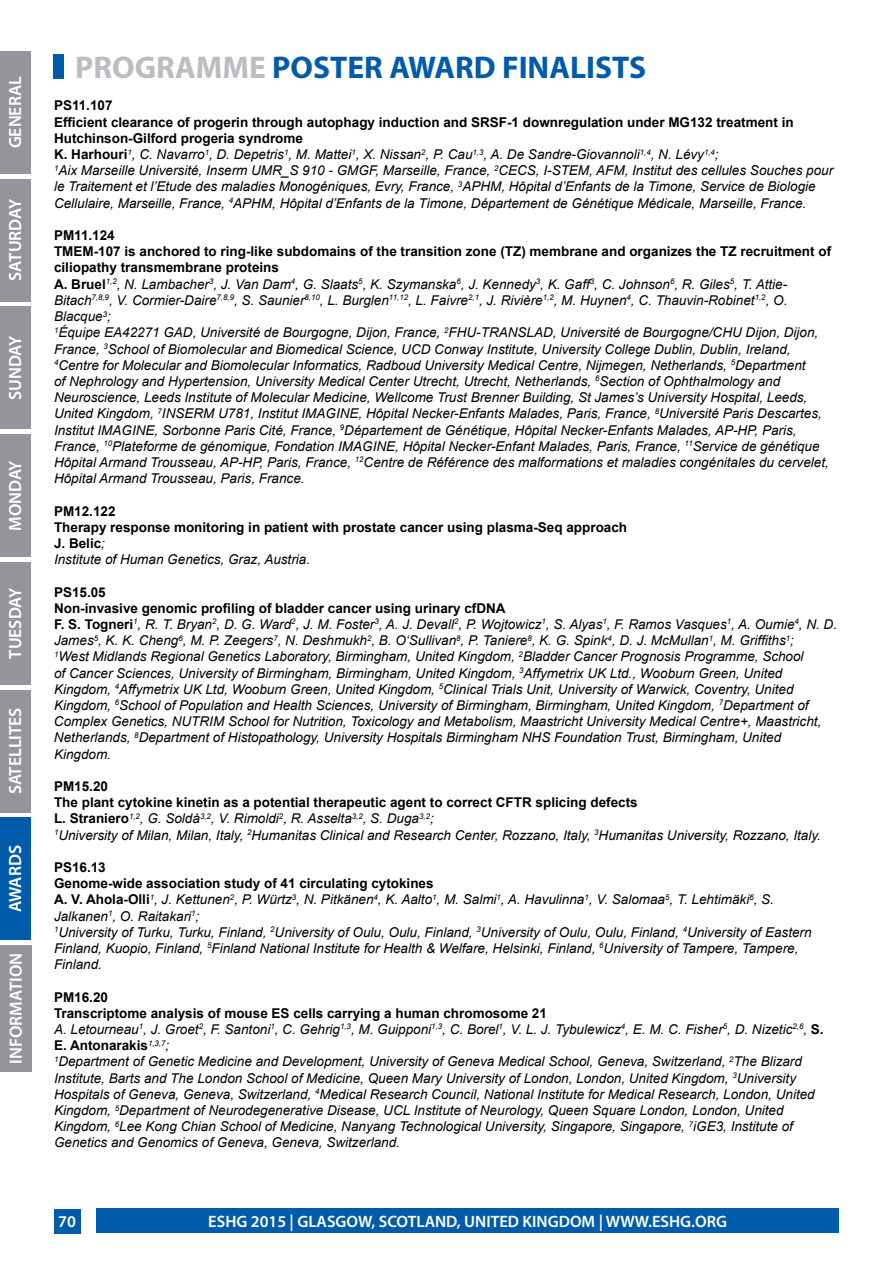
<style>
.page{position:relative;width:893px;height:1263px;background:#fff}
.page>*{position:absolute;margin:0;border:0;box-sizing:border-box;transform-origin:0 0}
.t1{font:700 31.5px "Myriad Pro";color:#005cab}
.t2{font:600 17.7px "Myriad Pro";color:#fff}
.t3{font:600 16.5px "Myriad Pro";color:#fff}
.t4{font:italic 13.5px/16.2px "Arial";color:#000}
.t5{font:700 13.5px/16.2px "Arial";color:#000}
.s1{color:#bcbdc0}
.s2{font-weight:700;font-style:normal}
.s3{font-weight:400;font-style:italic}
</style>
<div class="page">
<div style="left:97px;top:1209px;width:742px;height:24px;background:#005cab"></div>
<div style="left:54px;top:1209px;width:26px;height:24px;background:#005cab"></div>
<div style="left:54px;top:54px;width:10px;height:25px;background:#005cab"></div>
<div style="left:0;top:51px;width:31px;height:123px;background:#939598"></div>
<div style="left:0;top:179px;width:31px;height:122px;background:#939598"></div>
<div style="left:0;top:306px;width:31px;height:123px;background:#939598"></div>
<div style="left:0;top:434px;width:31px;height:123px;background:#939598"></div>
<div style="left:0;top:562px;width:31px;height:123px;background:#939598"></div>
<div style="left:0;top:690px;width:31px;height:122px;background:#939598"></div>
<div style="left:0;top:817px;width:31px;height:123px;background:#005cab"></div>
<div style="left:0;top:945px;width:31px;height:126px;background:#939598"></div>
<h2 class="t2" style="left:4px;top:148px;width:74px;rotate:-90deg">GENERAL</h2>
<h2 class="t2" style="left:4px;top:281px;width:83px;rotate:-90deg">SATURDAY</h2>
<h2 class="t2" style="left:4px;top:400px;width:66px;rotate:-90deg">SUNDAY</h2>
<h2 class="t2" style="left:4px;top:531px;width:72px;rotate:-90deg">MONDAY</h2>
<h2 class="t2" style="left:4px;top:659px;width:72px;rotate:-90deg">TUESDAY</h2>
<h2 class="t2" style="left:4px;top:794px;width:88px;rotate:-90deg">SATELLITES</h2>
<h2 class="t2" style="left:4px;top:912px;width:69px;rotate:-90deg">AWARDS</h2>
<h2 class="t2" style="left:5px;top:1064px;width:112px;rotate:-90deg">INFORMATION</h2>
<h1 class="t1" style="left:75px;top:46px;width:572px"><span class="s1">PROGRAMME</span> POSTER AWARD FINALISTS</h1>
<p class="t4" style="left:54px;top:98px;width:781px"><span class="s2">PS11.107<br>Efficient clearance of progerin through autophagy induction and SRSF-1 downregulation under MG132 treatment in Hutchinson-Gilford progeria syndrome<br>K. Harhouri</span><sup>1</sup>, C. Navarro<sup>1</sup>, D. Depetris<sup>1</sup>, M. Mattei<sup>1</sup>, X. Nissan<sup>2</sup>, P. Cau<sup>1,3</sup>, A. De Sandre-Giovannoli<sup>1,4</sup>, N. Lévy<sup>1,4</sup>;<br><sup>1</sup>Aix Marseille Université, Inserm UMR_S 910 - GMGF, Marseille, France, <sup>2</sup>CECS, I-STEM, AFM, Institut des cellules Souches pour le Traitement et l’Etude des maladies Monogéniques, Evry, France, <sup>3</sup>APHM, Hôpital d’Enfants de la Timone, Service de Biologie Cellulaire, Marseille, France, <sup>4</sup>APHM, Hôpital d’Enfants de la Timone, Département de Génétique Médicale, Marseille, France.</p>
<p class="t4" style="left:54px;top:227px;width:779px"><span class="s2">PM11.124<br>TMEM-107 is anchored to ring-like subdomains of the transition zone (TZ) membrane and organizes the TZ recruitment of ciliopathy transmembrane proteins<br>A. Bruel</span><sup>1,2</sup>, N. Lambacher<sup>3</sup>, J. Van Dam<sup>4</sup>, G. Slaats<sup>5</sup>, K. Szymanska<sup>6</sup>, J. Kennedy<sup>3</sup>, K. Gaff<sup>3</sup>, C. Johnson<sup>6</sup>, R. Giles<sup>5</sup>, T. Attie-Bitach<sup>7,8,9</sup>, V. Cormier-Daire<sup>7,8,9</sup>, S. Saunier<sup>8,10</sup>, L. Burglen<sup>11,12</sup>, L. Faivre<sup>2,1</sup>, J. Rivière<sup>1,2</sup>, M. Huynen<sup>4</sup>, C. Thauvin-Robinet<sup>1,2</sup>, O.<br>Blacque<sup>3</sup>;<br><sup>1</sup>Équipe EA42271 GAD, Université de Bourgogne, Dijon, France, <sup>2</sup>FHU-TRANSLAD, Université de Bourgogne/CHU Dijon, Dijon, France, <sup>3</sup>School of Biomolecular and Biomedical Science, UCD Conway Institute, University College Dublin, Dublin, Ireland, <sup>4</sup>Centre for Molecular and Biomolecular Informatics, Radboud University Medical Centre, Nijmegen, Netherlands, <sup>5</sup>Department<br>of Nephrology and Hypertension, University Medical Center Utrecht, Utrecht, Netherlands, <sup>6</sup>Section of Ophthalmology and Neuroscience, Leeds Institute of Molecular Medicine, Wellcome Trust Brenner Building, St James’s University Hospital, Leeds, United Kingdom, <sup>7</sup>INSERM U781, Institut IMAGINE, Hôpital Necker-Enfants Malades, Paris, France, <sup>8</sup>Université Paris Descartes, Institut IMAGINE, Sorbonne Paris Cité, France, <sup>9</sup>Département de Génétique, Hôpital Necker-Enfants Malades, AP-HP, Paris, France, <sup>10</sup>Plateforme de génomique, Fondation IMAGINE, Hôpital Necker-Enfant Malades, Paris, France, <sup>11</sup>Service de génétique Hôpital Armand Trousseau, AP-HP, Paris, France, <sup>12</sup>Centre de Référence des malformations et maladies congénitales du cervelet, Hôpital Armand Trousseau, Paris, France.</p>
<p class="t5" style="left:54px;top:503px;width:575px">PM12.122<br>Therapy response monitoring in patient with prostate cancer using plasma-Seq approach J. Belic<span class="s3">;<br>Institute of Human Genetics, Graz, Austria.</span></p>
<p class="t4" style="left:54px;top:584px;width:785px"><span class="s2">PS15.05<br>Non-invasive genomic profiling of bladder cancer using urinary cfDNA<br>F. S. Togneri</span><sup>1</sup>, R. T. Bryan<sup>2</sup>, D. G. Ward<sup>2</sup>, J. M. Foster<sup>3</sup>, A. J. Devall<sup>2</sup>, P. Wojtowicz<sup>1</sup>, S. Alyas<sup>1</sup>, F. Ramos Vasques<sup>1</sup>, A. Oumie<sup>4</sup>, N. D.<br>James<sup>5</sup>, K. K. Cheng<sup>6</sup>, M. P. Zeegers<sup>7</sup>, N. Deshmukh<sup>2</sup>, B. O‘Sullivan<sup>8</sup>, P. Taniere<sup>8</sup>, K. G. Spink<sup>4</sup>, D. J. McMullan<sup>1</sup>, M. Griffiths<sup>1</sup>;<br><sup>1</sup>West Midlands Regional Genetics Laboratory, Birmingham, United Kingdom, <sup>2</sup>Bladder Cancer Prognosis Programme, School<br>of Cancer Sciences, University of Birmingham, Birmingham, United Kingdom, <sup>3</sup>Affymetrix UK Ltd., Wooburn Green, United Kingdom, <sup>4</sup>Affymetrix UK Ltd, Wooburn Green, United Kingdom, <sup>5</sup>Clinical Trials Unit, University of Warwick, Coventry, United Kingdom, <sup>6</sup>School of Population and Health Sciences, University of Birmingham, Birmingham, United Kingdom, <sup>7</sup>Department of Complex Genetics, NUTRIM School for Nutrition, Toxicology and Metabolism, Maastricht University Medical Centre+, Maastricht, Netherlands, <sup>8</sup>Department of Histopathology, University Hospitals Birmingham NHS Foundation Trust, Birmingham, United Kingdom.</p>
<p class="t4" style="left:54px;top:778px;width:768px"><span class="s2">PM15.20<br>The plant cytokine kinetin as a potential therapeutic agent to correct CFTR splicing defects<br>L. Straniero</span><sup>1,2</sup>, G. Soldà<sup>3,2</sup>, V. Rimoldi<sup>2</sup>, R. Asselta<sup>3,2</sup>, S. Duga<sup>3,2</sup>;<br><sup>1</sup>University of Milan, Milan, Italy, <sup>2</sup>Humanitas Clinical and Research Center, Rozzano, Italy, <sup>3</sup>Humanitas University, Rozzano, Italy.</p>
<p class="t4" style="left:54px;top:859px;width:759px"><span class="s2">PS16.13<br>Genome-wide association study of 41 circulating cytokines<br>A. V. Ahola-Olli</span><sup>1</sup>, J. Kettunen<sup>2</sup>, P. Würtz<sup>3</sup>, N. Pitkänen<sup>4</sup>, K. Aalto<sup>1</sup>, M. Salmi<sup>1</sup>, A. Havulinna<sup>1</sup>, V. Salomaa<sup>5</sup>, T. Lehtimäki<sup>6</sup>, S.<br>Jalkanen<sup>1</sup>, O. Raitakari<sup>1</sup>;<br><sup>1</sup>University of Turku, Turku, Finland, <sup>2</sup>University of Oulu, Oulu, Finland, <sup>3</sup>University of Oulu, Oulu, Finland, <sup>4</sup>University of Eastern Finland, Kuopio, Finland, <sup>5</sup>Finland National Institute for Health &amp; Welfare, Helsinki, Finland, <sup>6</sup>University of Tampere, Tampere, Finland.</p>
<p class="t4" style="left:54px;top:989px;width:771px"><span class="s2">PM16.20<br>Transcriptome analysis of mouse ES cells carrying a human chromosome 21<br></span>A. Letourneau<sup>1</sup>, J. Groet<sup>2</sup>, F. Santoni<sup>1</sup>, C. Gehrig<sup>1,3</sup>, M. Guipponi<sup>1,3</sup>, C. Borel<sup>1</sup>, V. L. J. Tybulewicz<sup>4</sup>, E. M. C. Fisher<sup>5</sup>, D. Nizetic<sup>2,6</sup>, <span class="s2">S.<br>E. Antonarakis</span><sup>1,3,7</sup>;<br><sup>1</sup>Department of Genetic Medicine and Development, University of Geneva Medical School, Geneva, Switzerland, <sup>2</sup>The Blizard Institute, Barts and The London School of Medicine, Queen Mary University of London, London, United Kingdom, <sup>3</sup>University Hospitals of Geneva, Geneva, Switzerland, <sup>4</sup>Medical Research Council, National Institute for Medical Research, London, United Kingdom, <sup>5</sup>Department of Neurodegenerative Disease, UCL Institute of Neurology, Queen Square London, London, United Kingdom, <sup>6</sup>Lee Kong Chian School of Medicine, Nanyang Technological University, Singapore, Singapore, <sup>7</sup>iGE3, Institute of Genetics and Genomics of Geneva, Geneva, Switzerland.</p>
<p class="t3" style="left:58px;top:1211px;width:19px">70</p>
<p class="t3" style="left:208px;top:1211px;width:520px">ESHG 2015 | GLASGOW, SCOTLAND, UNITED KINGDOM | WWW.ESHG.ORG</p>
</div>
